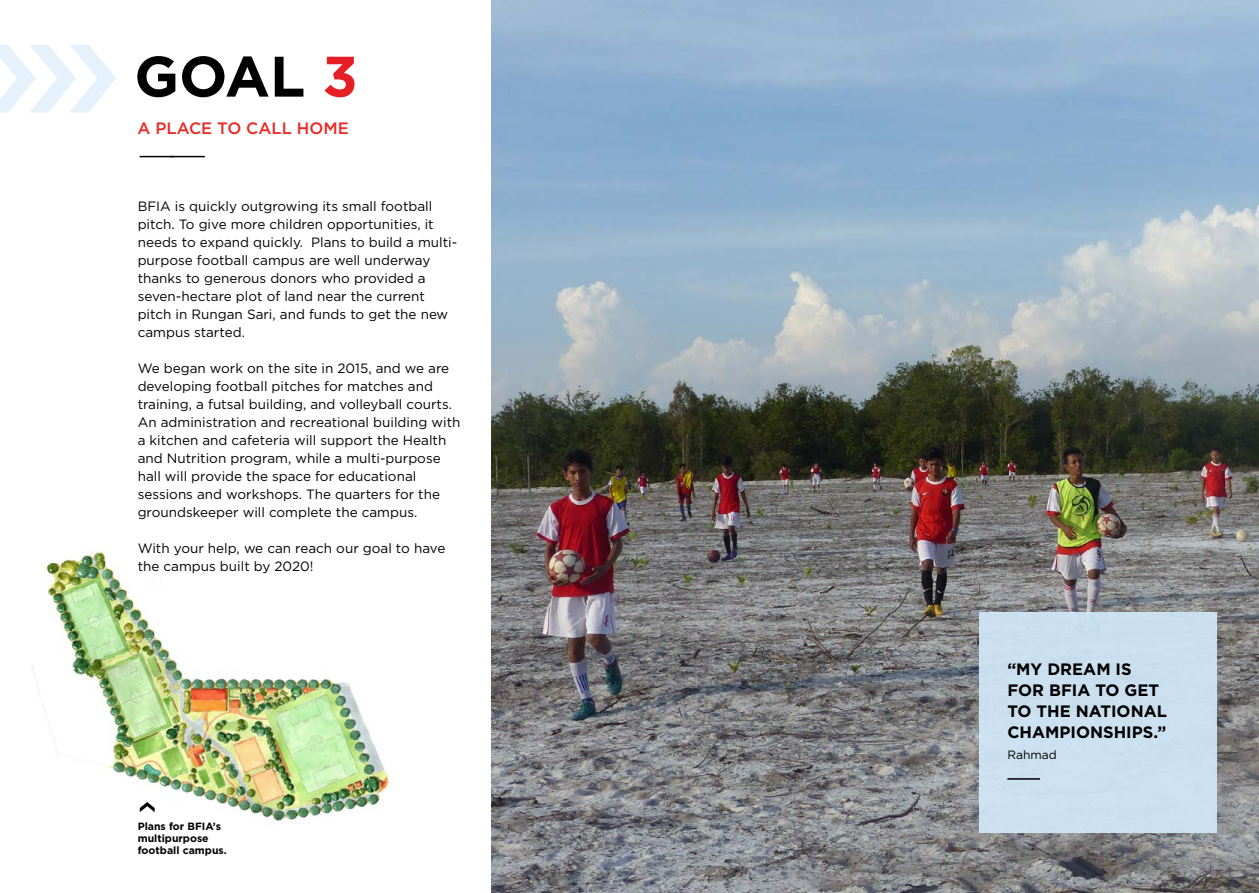
<style>
.page{position:relative;width:1259px;height:893px;background:#fff}
.page>*{position:absolute;margin:0;border:0;box-sizing:border-box;transform-origin:0 0}
.t1{font:700 57px "Gotham";color:#000}
.t2{font:italic 300 25.5px "Aleo";color:#000}
.t3{font:700 16.5px/21px "Gotham";color:#000}
.t4{font:500 16.5px "Gotham";color:#e92a25}
.t5{font:13.5px/18px "Gotham";color:#000}
.t6{font:12px "Gotham";color:#000}
.t7{font:700 10.5px/12px "Gotham";color:#000}
.s1{color:#e61e26}
</style>
<div class="page">
<img style="left:31px;top:551px;width:358px;height:273px">
<img style="left:492px;top:0;width:767px;height:893px">
<div style="left:979px;top:612px;width:238px;height:220px;background:#cbe0ef"></div>
<hr style="left:1007px;top:778px;width:33px;height:2px;background:#000">
<hr style="left:171px;top:156px;width:34px;height:1px;background:#000">
<hr style="left:140px;top:156px;width:34px;height:1px;background:#000">
<svg style="left:140px;top:802px;width:15px;height:10px"></svg>
<svg style="left:0;top:45px;width:116px;height:67px"></svg>
<h1 class="t1" style="left:134px;top:39px;width:225px">GOAL <span class="s1">3</span></h1>
<p class="t4" style="left:137px;top:118px;width:213px">A PLACE TO CALL HOME</p>
<p class="t5" style="left:138px;top:197px;width:321px">BFIA is quickly outgrowing its small football pitch. To give more children opportunities, it needs to expand quickly. Plans to build a multi&shy;purpose football campus are well underway thanks to generous donors who provided a seven-hectare plot of land near the current pitch in Rungan Sari, and funds to get the new campus started.</p>
<p class="t5" style="left:138px;top:359px;width:324px">We began work on the site in 2015, and we are developing football pitches for matches and training, a futsal building, and volleyball courts.<br>An administration and recreational building with a kitchen and cafeteria will support the Health and Nutrition program, while a multi-purpose hall will provide the space for educational sessions and workshops. The quarters for the groundskeeper will complete the campus.</p>
<p class="t5" style="left:138px;top:539px;width:309px">With your help, we can reach our goal to have the campus built by 2020!</p>
<p class="t7" style="left:138px;top:820px;width:91px">Plans for BFIA’s multipurpose football campus.</p>
<p class="t3" style="left:1007px;top:658px;width:161px">“MY DREAM IS<br>FOR BFIA TO GET<br>TO THE NATIONAL<br>CHAMPIONSHIPS.”</p>
<p class="t6" style="left:1007px;top:747px;width:51px">Rahmad</p>
<h2 class="t2" style="left:999px;top:670px;width:118px">disappear.”</h2>
<p class="t3" style="left:999px;top:720px;width:55px">Wiwid</p>
</div>
